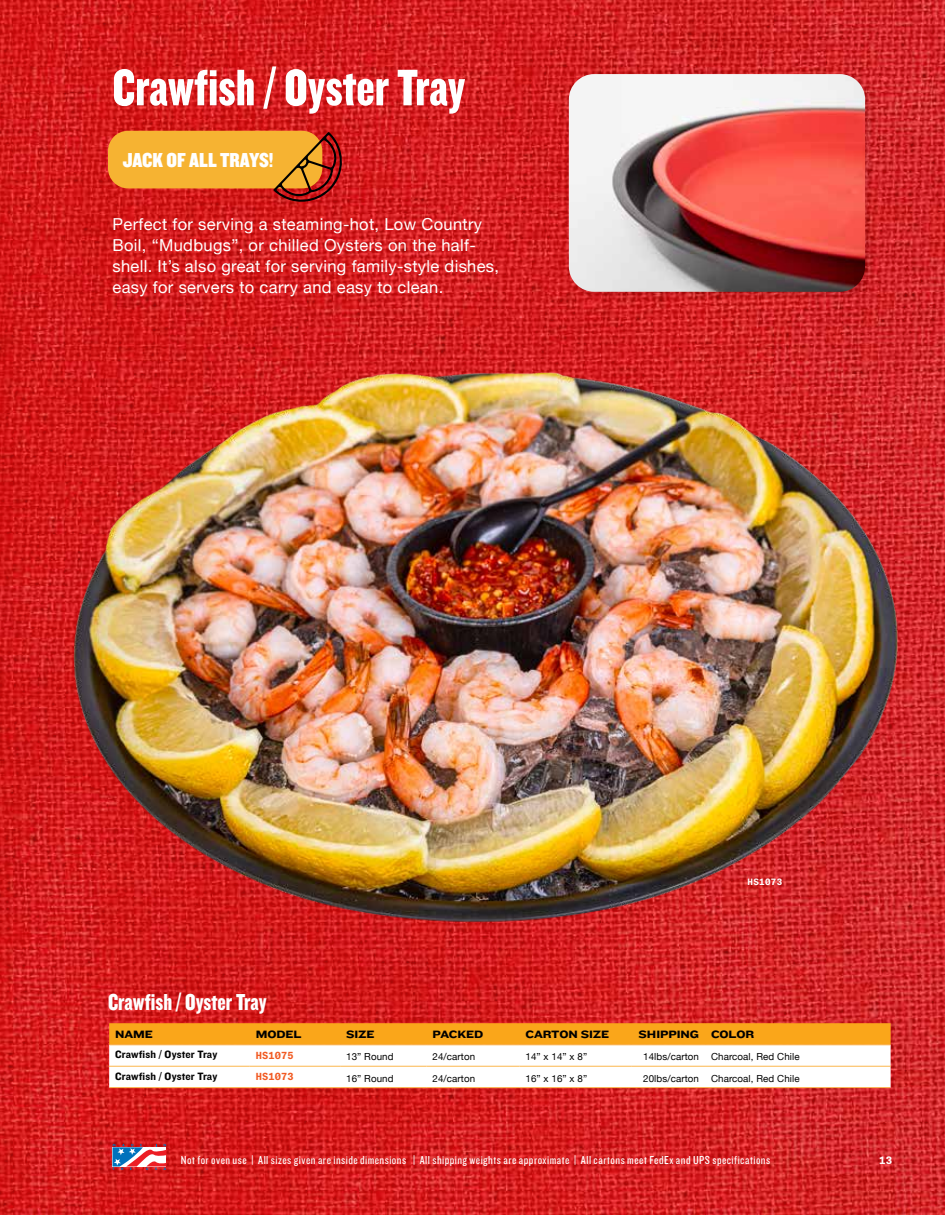
<style>
.page{position:relative;width:945px;height:1215px;background:#fff}
.page>*{position:absolute;margin:0;border:0;box-sizing:border-box;transform-origin:0 0}
.t1{font:53.4px "Knockout HTF69 Full Liteweight";color:#fff}
.t2{font:24px "Knockout HTF69 Full Liteweight";color:#fff}
.t3{font:21px "Knockout HTF70 Full Welterwt";color:#fff}
.t4{font:16.5px/21px "Helvetica Neue";letter-spacing:.02em;color:#fff}
.t5{font:12px "Knockout HTF29 Junior Liteweight";letter-spacing:.04em;color:#fff}
.t6{font:11.1px "Knockout HTF53 Heviweight";letter-spacing:-.01em;color:#000}
.t7{font:11.1px "Knockout HTF51 Middleweight";letter-spacing:.01em;color:#000}
.t8{font:700 10.5px "GT America Mono";color:#fff}
.t9{font:700 10.05px "GT America Mono";letter-spacing:.01em;color:#f15a22}
.t10{font:9.75px "Helvetica Neue";letter-spacing:.01em;color:#000}
.t11{font:700 9px "GT America Mono";letter-spacing:.03em;color:#fff}
</style>
<div class="page">
<img style="left:0;top:0;width:945px;height:1215px">
<div style="left:563px;top:68px;width:312px;height:234px;background:#000;opacity:.15"></div>
<img style="left:569px;top:74px;width:296px;height:205px">
<img style="left:4px;top:279px;width:941px;height:700px">
<svg style="left:112px;top:1144px;width:54px;height:26px"></svg>
<div style="left:108px;top:131px;width:214px;height:57px;background:#f6b332;border-radius:20px"></div>
<svg style="left:274px;top:132px;width:72px;height:72px"></svg>
<svg style="left:109px;top:1023px;width:782px;height:65px"></svg>
<hr style="left:110px;top:1044px;width:140px;height:1px;background:#fcb64c">
<hr style="left:250px;top:1044px;width:90px;height:1px;background:#fcb64c">
<hr style="left:340px;top:1044px;width:87px;height:1px;background:#fcb64c">
<hr style="left:427px;top:1044px;width:92px;height:1px;background:#fcb64c">
<hr style="left:519px;top:1044px;width:113px;height:1px;background:#fcb64c">
<hr style="left:632px;top:1044px;width:73px;height:1px;background:#fcb64c">
<hr style="left:705px;top:1044px;width:185px;height:1px;background:#fcb64c">
<hr style="left:109px;top:1066px;width:141px;height:1px;background:#fcb64c">
<hr style="left:250px;top:1066px;width:90px;height:1px;background:#fcb64c">
<hr style="left:340px;top:1066px;width:87px;height:1px;background:#fcb64c">
<hr style="left:427px;top:1066px;width:92px;height:1px;background:#fcb64c">
<hr style="left:519px;top:1066px;width:113px;height:1px;background:#fcb64c">
<hr style="left:632px;top:1066px;width:73px;height:1px;background:#fcb64c">
<hr style="left:705px;top:1066px;width:186px;height:1px;background:#fcb64c">
<hr style="left:110px;top:1087px;width:140px;height:1px;background:#fcb64c">
<hr style="left:250px;top:1087px;width:90px;height:1px;background:#fcb64c">
<hr style="left:340px;top:1087px;width:87px;height:1px;background:#fcb64c">
<hr style="left:427px;top:1087px;width:92px;height:1px;background:#fcb64c">
<hr style="left:519px;top:1087px;width:113px;height:1px;background:#fcb64c">
<hr style="left:632px;top:1087px;width:73px;height:1px;background:#fcb64c">
<hr style="left:705px;top:1087px;width:185px;height:1px;background:#fcb64c">
<h1 class="t1" style="left:112px;top:60px;width:354px">Crawfish / Oyster Tray</h1>
<p class="t3" style="left:123px;top:149px;width:152px">JACK OF ALL TRAYS!</p>
<p class="t4" style="left:112px;top:214px;width:388px">Perfect for serving a steaming-hot, Low Country Boil, “Mudbugs”, or chilled Oysters on the half&shy;shell. It’s also great for serving family-style dishes, easy for servers to carry and easy to clean.</p>
<h2 class="t2" style="left:108px;top:989px;width:160px">Crawfish / Oyster Tray</h2>
<p class="t11" style="left:747px;top:876px;width:36px">HS1073</p>
<p class="t6" style="left:115px;top:1028px;width:39px">NAME</p>
<p class="t6" style="left:256px;top:1028px;width:47px">MODEL</p>
<p class="t6" style="left:346px;top:1028px;width:30px">SIZE</p>
<p class="t6" style="left:433px;top:1028px;width:52px">PACKED</p>
<p class="t6" style="left:525px;top:1028px;width:85px">CARTON SIZE</p>
<p class="t6" style="left:639px;top:1028px;width:117px">SHIPPING COLOR</p>
<p class="t7" style="left:115px;top:1049px;width:104px">Crawfish / Oyster Tray</p>
<p class="t9" style="left:256px;top:1049px;width:39px">HS1075</p>
<p class="t10" style="left:346px;top:1050px;width:49px">13” Round</p>
<p class="t10" style="left:433px;top:1050px;width:44px">24/carton</p>
<p class="t10" style="left:525px;top:1050px;width:63px">14” x 14” x 8”</p>
<p class="t10" style="left:643px;top:1050px;width:158px">14lbs/carton Charcoal, Red Chile</p>
<p class="t7" style="left:115px;top:1070px;width:104px">Crawfish / Oyster Tray</p>
<p class="t9" style="left:256px;top:1071px;width:39px">HS1073</p>
<p class="t10" style="left:346px;top:1071px;width:49px">16” Round</p>
<p class="t10" style="left:433px;top:1071px;width:44px">24/carton</p>
<p class="t10" style="left:525px;top:1071px;width:63px">16” x 16” x 8”</p>
<p class="t10" style="left:643px;top:1071px;width:158px">20lbs/carton Charcoal, Red Chile</p>
<p class="t5" style="left:181px;top:1154px;width:591px">Not for oven use | All sizes given are inside dimensions | All shipping weights are approximate | All cartons meet FedEx and UPS specifications</p>
<p class="t8" style="left:879px;top:1154px;width:15px">13</p>
</div>
